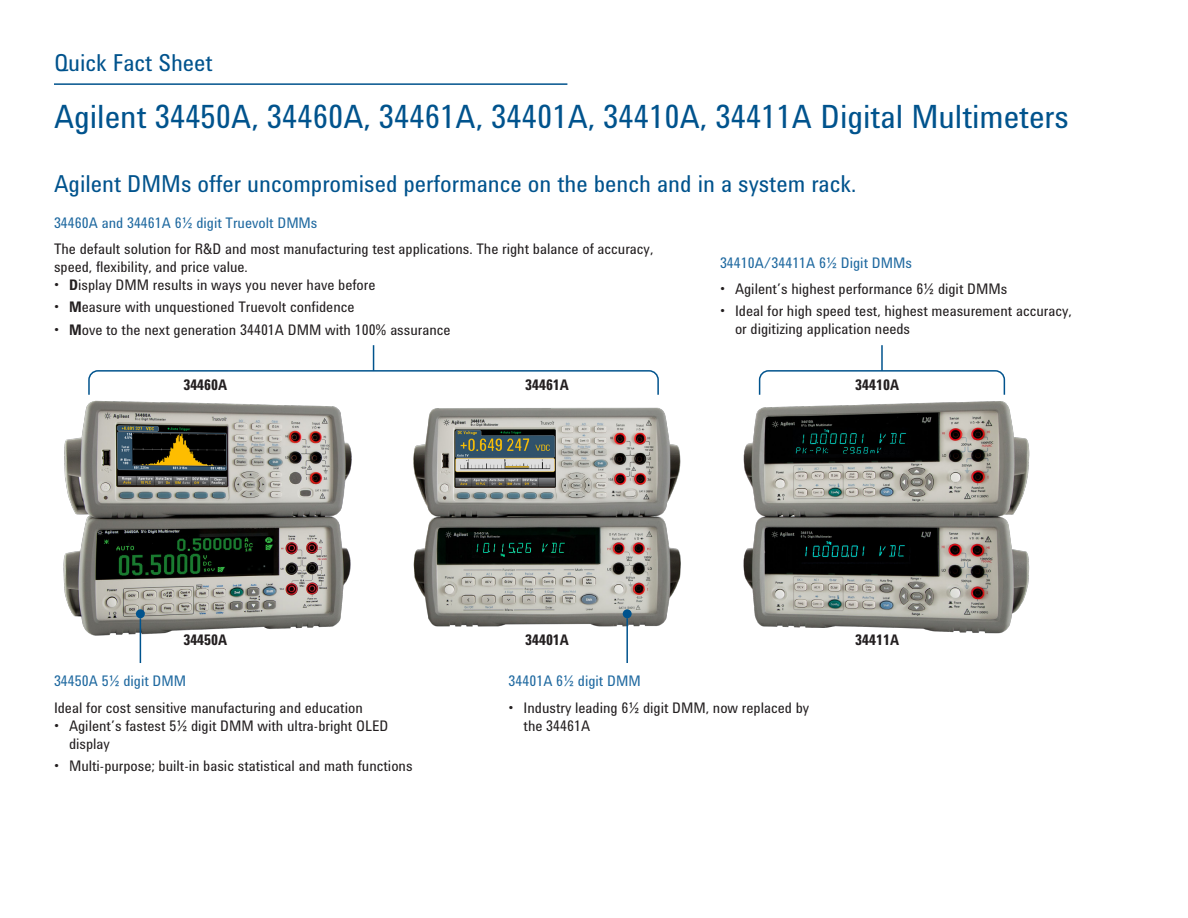
<style>
.page{position:relative;width:1188px;height:918px;background:#fff}
.page>*{position:absolute;margin:0;border:0;box-sizing:border-box;transform-origin:0 0}
.Header_1_-_Navy_Blue{font:33px "Agilent Condensed CFF";color:#00538d}
.Header_1_-_Navy_Blue-2{font:24px "Agilent Condensed CFF";color:#00538d}
.QFS{font:24px "Agilent Condensed CFF";color:#00538d}
.Bullets{font:15px/18px "Agilent Condensed CFF";color:#231f20}
.Body_Text{font:15px/18px "Agilent Condensed CFF";color:#231f20}
.Header_3_-_Navy_Blue{font:15px "Agilent Condensed CFF";color:#1f69a0}
.t1{font:700 15px "Agilent Condensed CFF";color:#231f20}
.s1{font-weight:700}
</style>
<div class="page">
<img style="left:63px;top:400px;width:967px;height:263px">
<div style="left:136px;top:609px;width:9px;height:9px;background:#00538d;border-radius:50%"></div>
<hr style="left:140px;top:618px;width:1px;height:45px;background:#00538d">
<div style="left:623px;top:609px;width:9px;height:9px;background:#00538d;border-radius:50%"></div>
<hr style="left:626px;top:618px;width:2px;height:45px;background:#00538d">
<svg style="left:88px;top:345px;width:571px;height:50px"></svg>
<svg style="left:758px;top:370px;width:248px;height:25px"></svg>
<hr style="left:881px;top:345px;width:2px;height:26px;background:#00538d">
<hr style="left:54px;top:83px;width:513px;height:2px;background:#00538d">
<p class="QFS" style="left:54px;top:44px;width:160px">Quick Fact Sheet</p>
<p class="Header_1_-_Navy_Blue" style="left:54px;top:92px;width:1017px">Agilent 34450A, 34460A, 34461A, 34401A, 34410A, 34411A Digital Multimeters</p>
<p class="Header_1_-_Navy_Blue-2" style="left:54px;top:165px;width:804px">Agilent DMMs offer uncompromised performance on the bench and in a system rack.</p>
<p class="Header_3_-_Navy_Blue" style="left:54px;top:211px;width:265px">34460A and 34461A 6½ digit Truevolt DMMs</p>
<p class="Body_Text" style="left:54px;top:239px;width:601px">The default solution for R&amp;D and most manufacturing test applications. The right balance of accuracy, speed, flexibility, and price value.</p>
<p class="Bullets" style="left:54px;top:275px;width:323px"><span class="s1">• D</span>isplay DMM results in ways you never have before</p>
<p class="Bullets" style="left:54px;top:298px;width:302px"><span class="s1">• M</span>easure with unquestioned Truevolt confidence</p>
<p class="Bullets" style="left:54px;top:320px;width:398px"><span class="s1">• M</span>ove to the next generation 34401A DMM with 100% assurance</p>
<p class="Header_3_-_Navy_Blue" style="left:720px;top:251px;width:194px">34410A/34411A 6½ Digit DMMs</p>
<p class="Bullets" style="left:720px;top:279px;width:289px">• Agilent’s highest performance 6½ digit DMMs</p>
<p class="Bullets" style="left:735px;top:302px;width:338px;text-indent:-15px">• Ideal for high speed test, highest measurement accuracy, or digitizing application needs</p>
<p class="t1" style="left:183px;top:374px;width:45px">34460A</p>
<p class="t1" style="left:525px;top:374px;width:45px">34461A</p>
<p class="t1" style="left:855px;top:374px;width:45px">34410A</p>
<p class="t1" style="left:183px;top:629px;width:45px">34450A</p>
<p class="t1" style="left:525px;top:629px;width:45px">34401A</p>
<p class="t1" style="left:855px;top:629px;width:45px">34411A</p>
<p class="Header_3_-_Navy_Blue" style="left:54px;top:670px;width:134px">34450A 5½ digit DMM</p>
<p class="Body_Text" style="left:54px;top:698px;width:310px">Ideal for cost sensitive manufacturing and education</p>
<p class="Bullets" style="left:69px;top:716px;width:321px;text-indent:-15px">• Agilent’s fastest 5½ digit DMM with ultra-bright OLED display</p>
<p class="Bullets" style="left:54px;top:756px;width:360px">• Multi-purpose; built-in basic statistical and math functions</p>
<p class="Header_3_-_Navy_Blue" style="left:509px;top:670px;width:134px">34401A 6½ digit DMM</p>
<p class="Bullets" style="left:524px;top:698px;width:287px;text-indent:-15px">• Industry leading 6½ digit DMM, now replaced by the 34461A</p>
</div>
